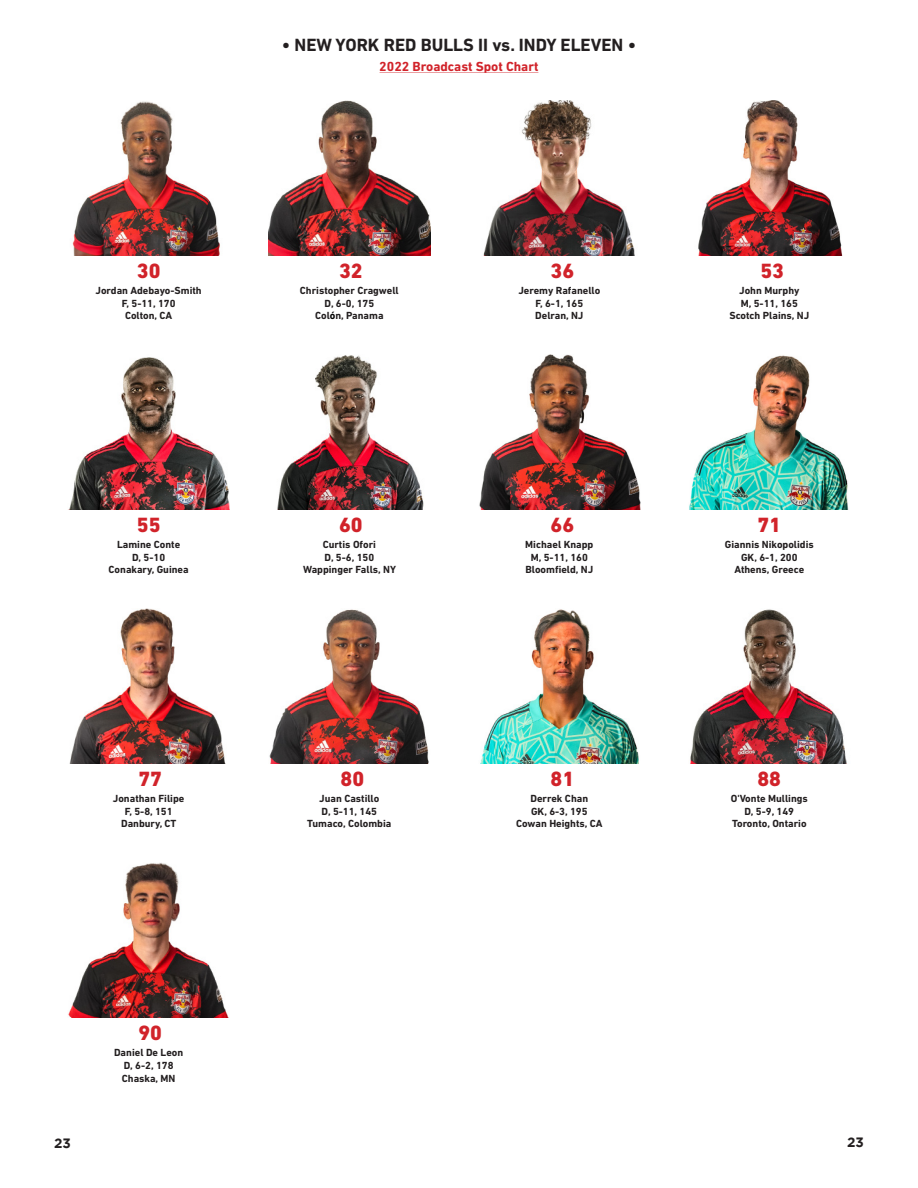
<style>
.page{position:relative;width:918px;height:1188px;background:#fff}
.page>*{position:absolute;margin:0;border:0;box-sizing:border-box;transform-origin:0 0}
.t1{font:800 21px "DIN Next LT Pro";color:#d1232a}
.t2{font:700 18px "DIN Next LT Pro";color:#231f20}
.t3{font:700 13.5px "DIN Next LT Pro";color:#d1232a}
.t4{font:700 13.5px "Gotham";color:#231f20}
.t5{font:700 10.5px "DIN Next LT Pro";color:#231f20}
.s1{color:#000}
</style>
<div class="page">
<div style="left:378px;top:60px;width:162px;height:14px;border:2px solid #fff"></div>
<img style="left:72px;top:101px;width:148px;height:154px">
<img style="left:483px;top:100px;width:152px;height:155px">
<img style="left:268px;top:100px;width:163px;height:155px">
<img style="left:698px;top:100px;width:144px;height:155px">
<img style="left:68px;top:357px;width:162px;height:153px">
<img style="left:277px;top:355px;width:147px;height:155px">
<img style="left:479px;top:355px;width:162px;height:155px">
<img style="left:689px;top:355px;width:160px;height:155px">
<img style="left:269px;top:609px;width:160px;height:155px">
<img style="left:69px;top:609px;width:157px;height:155px">
<img style="left:480px;top:609px;width:159px;height:155px">
<img style="left:690px;top:609px;width:157px;height:155px">
<img style="left:68px;top:863px;width:161px;height:155px">
<h2 class="t2" style="left:282px;top:35px;width:356px">• NEW YORK RED BULLS II vs. INDY ELEVEN •</h2>
<p class="t3" style="left:379px;top:59px;width:161px">2022 Broadcast Spot Chart</p>
<p class="t1" style="left:137px;top:258px;width:25px">30</p>
<p class="t1" style="left:339px;top:258px;width:25px">32</p>
<p class="t1" style="left:551px;top:258px;width:25px">36</p>
<p class="t1" style="left:761px;top:258px;width:25px">53</p>
<p class="t5" style="left:96px;top:284px;width:108px">Jordan Adebayo-Smith</p>
<p class="t5" style="left:122px;top:297px;width:55px">F, 5-11, 170</p>
<p class="t5" style="left:125px;top:309px;width:49px">Colton, CA</p>
<p class="t5" style="left:300px;top:284px;width:100px">Christopher Cragwell</p>
<p class="t5" style="left:325px;top:297px;width:51px">D, 6-0, 175</p>
<p class="t5" style="left:315px;top:309px;width:70px">Col<span class="s1">ó</span>n, Panama</p>
<p class="t5" style="left:518px;top:284px;width:83px">Jeremy Rafanello</p>
<p class="t5" style="left:535px;top:297px;width:49px">F, 6-1, 165</p>
<p class="t5" style="left:535px;top:309px;width:50px">Delran, NJ</p>
<p class="t5" style="left:739px;top:284px;width:62px">John Murphy</p>
<p class="t5" style="left:741px;top:297px;width:59px">M, 5-11, 165</p>
<p class="t5" style="left:729px;top:309px;width:81px">Scotch Plains, NJ</p>
<p class="t1" style="left:137px;top:512px;width:25px">55</p>
<p class="t1" style="left:339px;top:512px;width:25px">60</p>
<p class="t1" style="left:551px;top:512px;width:25px">66</p>
<p class="t1" style="left:758px;top:512px;width:25px">71</p>
<p class="t5" style="left:117px;top:538px;width:65px">Lamine Conte</p>
<p class="t5" style="left:132px;top:551px;width:35px">D, 5-10</p>
<p class="t5" style="left:109px;top:564px;width:82px">Conakary, Guinea</p>
<p class="t5" style="left:323px;top:538px;width:55px">Curtis Ofori</p>
<p class="t5" style="left:325px;top:551px;width:51px">D, 5-6, 150</p>
<p class="t5" style="left:303px;top:564px;width:94px">Wappinger Falls, NY</p>
<p class="t5" style="left:525px;top:538px;width:70px">Michael Knapp</p>
<p class="t5" style="left:531px;top:551px;width:59px">M, 5-11, 160</p>
<p class="t5" style="left:525px;top:564px;width:69px">Bloomfield, NJ</p>
<p class="t5" style="left:725px;top:538px;width:90px">Giannis Nikopolidis</p>
<p class="t5" style="left:741px;top:551px;width:58px">GK, 6-1, 200</p>
<p class="t5" style="left:734px;top:564px;width:71px">Athens, Greece</p>
<p class="t1" style="left:138px;top:767px;width:25px">77</p>
<p class="t1" style="left:341px;top:767px;width:25px">80</p>
<p class="t1" style="left:551px;top:767px;width:25px">81</p>
<p class="t1" style="left:758px;top:767px;width:25px">88</p>
<p class="t5" style="left:113px;top:793px;width:73px">Jonathan Filipe</p>
<p class="t5" style="left:125px;top:805px;width:49px">F, 5-8, 151</p>
<p class="t5" style="left:121px;top:818px;width:57px">Danbury, CT</p>
<p class="t5" style="left:319px;top:793px;width:62px">Juan Castillo</p>
<p class="t5" style="left:322px;top:805px;width:57px">D, 5-11, 145</p>
<p class="t5" style="left:307px;top:818px;width:86px">Tumaco, Colombia</p>
<p class="t5" style="left:530px;top:793px;width:59px">Derrek Chan</p>
<p class="t5" style="left:531px;top:805px;width:58px">GK, 6-3, 195</p>
<p class="t5" style="left:516px;top:818px;width:88px">Cowan Heights, CA</p>
<p class="t5" style="left:731px;top:793px;width:79px">O'Vonte Mullings</p>
<p class="t5" style="left:744px;top:805px;width:51px">D, 5-9, 149</p>
<p class="t5" style="left:732px;top:818px;width:76px">Toronto, Ontario</p>
<p class="t1" style="left:138px;top:1021px;width:25px">90</p>
<p class="t5" style="left:114px;top:1047px;width:71px">Daniel De Leon</p>
<p class="t5" style="left:124px;top:1059px;width:51px">D, 6-2, 178</p>
<p class="t5" style="left:122px;top:1072px;width:55px">Chaska, MN</p>
<p class="t4" style="left:54px;top:1135px;width:18px">23</p>
<p class="t4" style="left:847px;top:1134px;width:18px">23</p>
</div>
